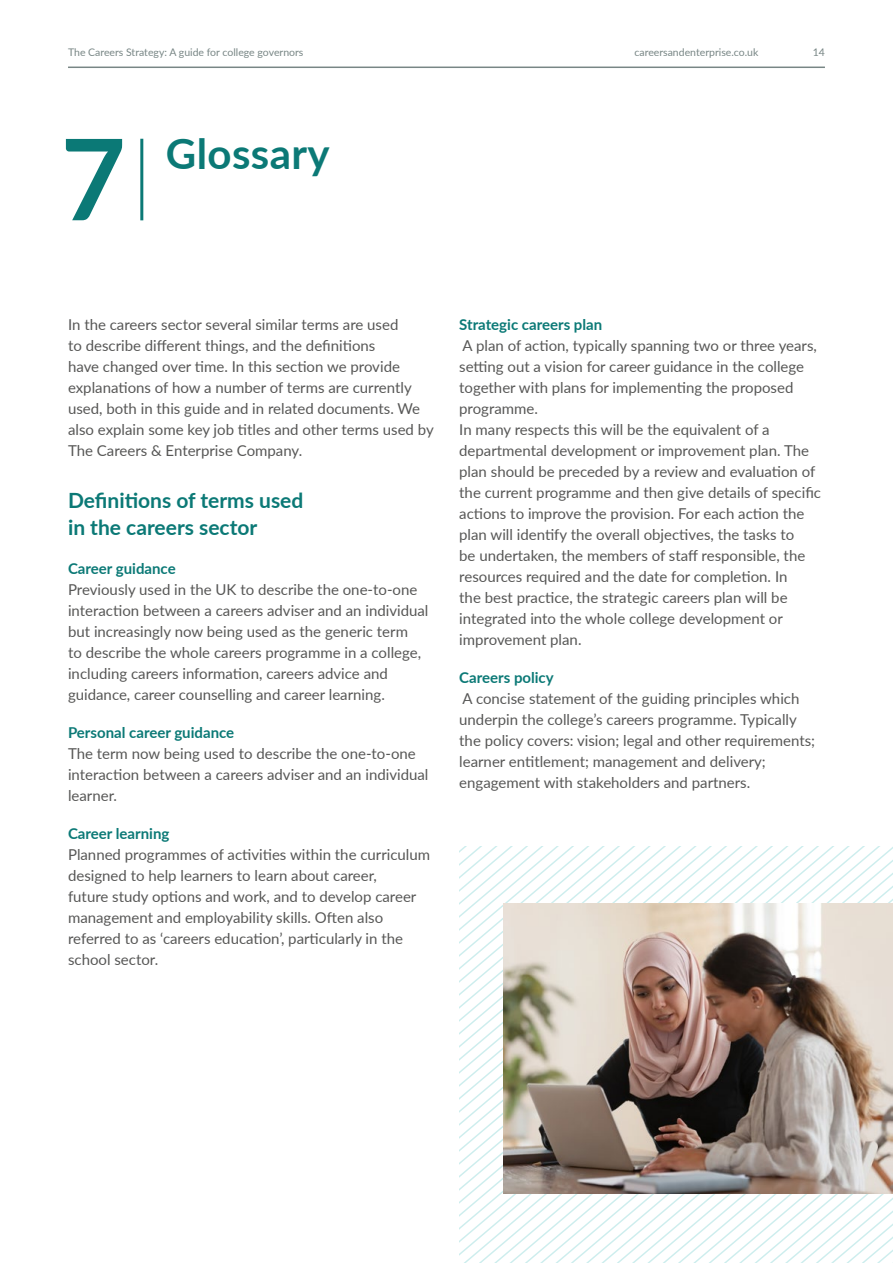
<style>
.page{position:relative;width:893px;height:1263px;background:#fff}
.page>*{position:absolute;margin:0;border:0;box-sizing:border-box;transform-origin:0 0}
.t1{font:700 112.5px "Lato";color:#0b7976}
.t2{font:700 42px "Lato";letter-spacing:.01em;color:#0b7976}
.t3{font:700 21px/27px "Lato";color:#0b7976}
.t4{font:15px/21px "Lato";color:#575756}
.t5{font:700 15px "Lato";color:#0b7976}
.t6{font:10.5px "Lato";color:#788685}
</style>
<div class="page">
<svg style="left:459px;top:872px;width:434px;height:8px"></svg>
<svg style="left:459px;top:887px;width:434px;height:8px"></svg>
<svg style="left:459px;top:1167px;width:434px;height:96px"></svg>
<img style="left:504px;top:904px;width:389px;height:289px">
<hr style="left:140px;top:139px;width:3px;height:81px;background:#0b7976">
<hr style="left:68px;top:67px;width:757px;height:1px;background:#788685">
<p class="t6" style="left:68px;top:44px;width:237px">The Careers Strategy: A guide for college governors</p>
<p class="t6" style="left:634px;top:44px;width:125px">careersandenterprise.co.uk</p>
<p class="t6" style="left:813px;top:44px;width:14px">14</p>
<h1 class="t1" style="left:61px;top:96px;width:67px">7</h1>
<h2 class="t2" style="left:166px;top:123px;width:165px">Glossary</h2>
<p class="t4" style="left:68px;top:313px;width:367px">In the careers sector several similar terms are used<br>to describe different things, and the definitions<br>have changed over time. In this section we provide explanations of how a number of terms are currently used, both in this guide and in related documents. We also explain some key job titles and other terms used by The Careers &amp; Enterprise Company.</p>
<h3 class="t3" style="left:68px;top:486px;width:237px">Definitions of terms used in the careers sector</h3>
<p class="t5" style="left:68px;top:557px;width:109px">Career guidance</p>
<p class="t4" style="left:68px;top:578px;width:362px">Previously used in the UK to describe the one-to-one interaction between a careers adviser and an individual but increasingly now being used as the generic term<br>to describe the whole careers programme in a college, including careers information, careers advice and guidance, career counselling and career learning.</p>
<p class="t5" style="left:68px;top:721px;width:168px">Personal career guidance</p>
<p class="t4" style="left:68px;top:742px;width:362px">The term now being used to describe the one-to-one interaction between a careers adviser and an individual learner.</p>
<p class="t5" style="left:68px;top:822px;width:103px">Career learning</p>
<p class="t4" style="left:68px;top:843px;width:364px">Planned programmes of activities within the curriculum designed to help learners to learn about career,<br>future study options and work, and to develop career management and employability skills. Often also referred to as ‘careers education’, particularly in the school sector.</p>
<p class="t5" style="left:459px;top:313px;width:144px">Strategic careers plan</p>
<p class="t4" style="left:459px;top:334px;width:363px">A plan of action, typically spanning two or three years, setting out a vision for career guidance in the college together with plans for implementing the proposed programme.<br>In many respects this will be the equivalent of a departmental development or improvement plan. The plan should be preceded by a review and evaluation of the current programme and then give details of specific actions to improve the provision. For each action the plan will identify the overall objectives, the tasks to<br>be undertaken, the members of staff responsible, the resources required and the date for completion. In<br>the best practice, the strategic careers plan will be integrated into the whole college development or improvement plan.</p>
<p class="t5" style="left:459px;top:666px;width:96px">Careers policy</p>
<p class="t4" style="left:459px;top:687px;width:357px">A concise statement of the guiding principles which underpin the college’s careers programme. Typically the policy covers: vision; legal and other requirements; learner entitlement; management and delivery; engagement with stakeholders and partners.</p>
</div>
